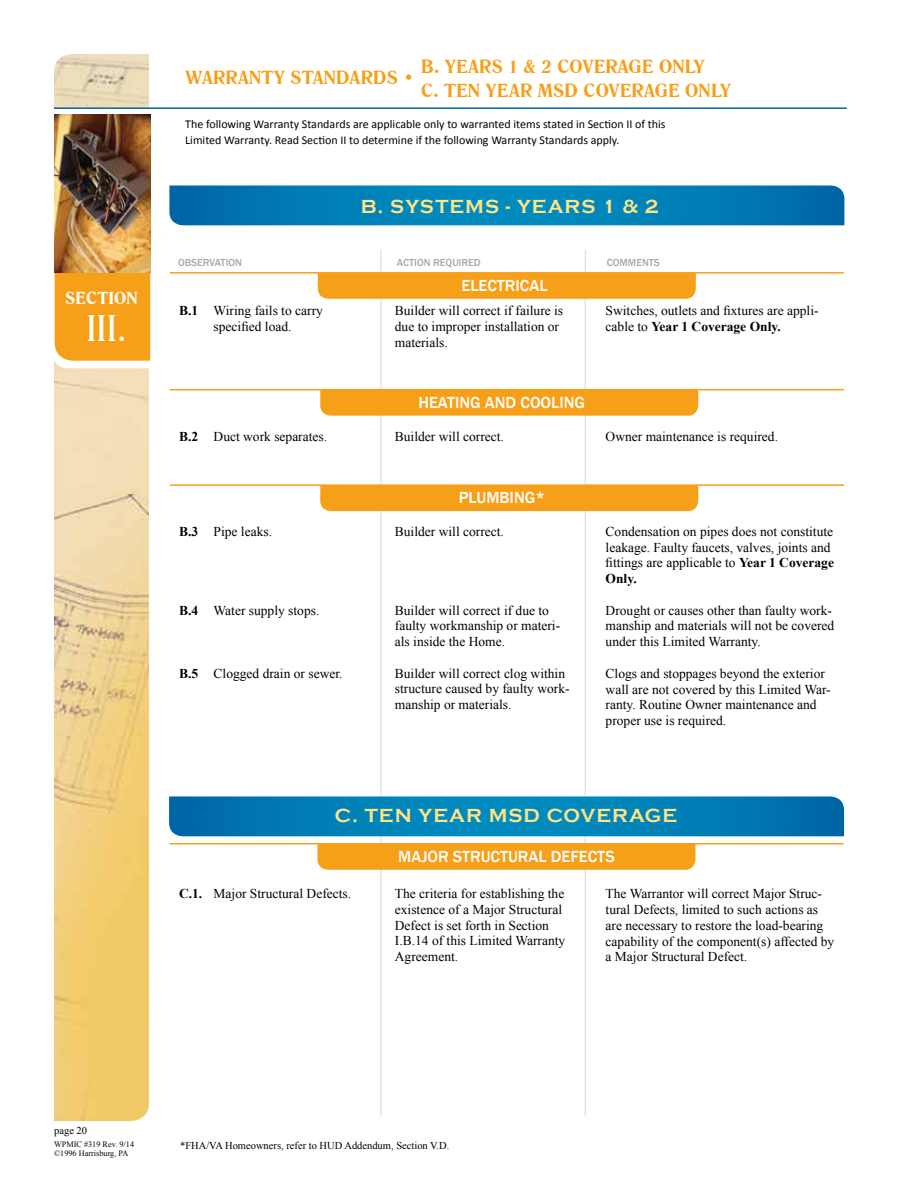
<style>
.page{position:relative;width:918px;height:1188px;background:#fff}
.page>*{position:absolute;margin:0;border:0;box-sizing:border-box;transform-origin:0 0}
.t1{font:36px "Romana BT";color:#fff}
.t2{font:700 19.5px "Copperplate Gothic";letter-spacing:.05em;color:#ffe384}
.t3{font:700 18px/24px "Romana BT";letter-spacing:.01em;color:#f6a01a}
.t4{font:500 16.5px "Franklin Gothic";color:#fff}
.t5{font:700 16.5px "Romana BT";letter-spacing:.01em;color:#fff}
.t6{font:13.5px/15.8px "Times New Roman";color:#000}
.t7{font:12px/15.3px "Calibri";color:#000}
.t8{font:10.5px "Times New Roman";color:#000}
.t9{font:500 10.5px "Franklin Gothic";color:#a7a9ac}
.t10{font:8.25px/9px "Times New Roman";color:#000}
.s1{font-weight:700}
</style>
<div class="page">
<hr style="left:381px;top:249px;width:1px;height:868px;background:#d7d9da">
<hr style="left:585px;top:249px;width:1px;height:868px;background:#d7d9da">
<div style="left:318px;top:274px;width:378px;height:25px;background:#f6a01a"></div>
<hr style="left:170px;top:272px;width:674px;height:2px;background:#f6a01a">
<img style="left:54px;top:54px;width:95px;height:1067px">
<svg style="left:54px;top:109px;width:96px;height:259px"></svg>
<hr style="left:54px;top:107px;width:793px;height:2px;background:#0065a4">
<svg style="left:169px;top:186px;width:675px;height:39px"></svg>
<img style="left:55px;top:115px;width:95px;height:158px">
<svg style="left:169px;top:796px;width:675px;height:40px"></svg>
<hr style="left:170px;top:389px;width:674px;height:1px;background:#f6a01a">
<div style="left:320px;top:390px;width:378px;height:26px;background:#f6a01a"></div>
<hr style="left:170px;top:484px;width:674px;height:2px;background:#f6a01a">
<div style="left:320px;top:486px;width:378px;height:25px;background:#f6a01a"></div>
<div style="left:317px;top:845px;width:378px;height:25px;background:#f6a01a"></div>
<hr style="left:170px;top:843px;width:674px;height:2px;background:#f6a01a">
<p class="t5" style="left:65px;top:288px;width:74px">SECTION</p>
<h1 class="t1" style="left:87px;top:307px;width:42px">III.</h1>
<h3 class="t3" style="left:421px;top:54px;width:311px">B. YEARS 1 &amp; 2 COVERAGE ONLY<br>C. TEN YEAR MSD COVERAGE ONLY</h3>
<p class="t7" style="left:185px;top:116px;width:482px">The following Warranty Standards are applicable only to warranted items stated in Section II of this<br>Limited Warranty. Read Section II to determine if the following Warranty Standards apply.</p>
<h3 class="t3" style="left:185px;top:66px;width:230px">WARRANTY STANDARDS •</h3>
<h2 class="t2" style="left:361px;top:195px;width:300px">B. SYSTEMS - YEARS 1 &amp; 2</h2>
<p class="t9" style="left:178px;top:256px;width:65px">OBSERVATION</p>
<p class="t9" style="left:397px;top:256px;width:85px">ACTION REQUIRED</p>
<p class="t9" style="left:607px;top:256px;width:55px">COMMENTS</p>
<p class="t4" style="left:461px;top:276px;width:88px">ELECTRICAL</p>
<p class="t6" style="left:179px;top:303px;width:145px;text-align:center"><span class="s1">B.1</span> Wiring fails to carry specified load.</p>
<p class="t6" style="left:395px;top:303px;width:170px">Builder will correct if failure is due to improper installation or materials.</p>
<p class="t6" style="left:606px;top:303px;width:214px">Switches, outlets and fixtures are appli&shy;cable to <span class="s1">Year 1 Coverage Only.</span></p>
<p class="t4" style="left:419px;top:392px;width:168px">HEATING AND COOLING</p>
<p class="t6" style="left:179px;top:429px;width:150px"><span class="s1">B.2</span> Duct work separates.</p>
<p class="t6" style="left:395px;top:429px;width:111px">Builder will correct.</p>
<p class="t6" style="left:606px;top:429px;width:174px">Owner maintenance is required.</p>
<p class="t4" style="left:459px;top:488px;width:88px">PLUMBING*</p>
<p class="t6" style="left:179px;top:523px;width:95px"><span class="s1">B.3</span> Pipe leaks.</p>
<p class="t6" style="left:179px;top:602px;width:142px"><span class="s1">B.4</span> Water supply stops.</p>
<p class="t6" style="left:179px;top:665px;width:165px"><span class="s1">B.5</span> Clogged drain or sewer.</p>
<p class="t6" style="left:395px;top:523px;width:111px">Builder will correct.</p>
<p class="t6" style="left:395px;top:602px;width:167px">Builder will correct if due to faulty workmanship or materi&shy;als inside the Home.</p>
<p class="t6" style="left:395px;top:665px;width:176px">Builder will correct clog within structure caused by faulty work&shy;manship or materials.</p>
<p class="t6" style="left:606px;top:523px;width:230px">Condensation on pipes does not constitute leakage. Faulty faucets, valves, joints and fittings are applicable to <span class="s1">Year 1 Coverage Only.</span></p>
<p class="t6" style="left:606px;top:602px;width:230px">Drought or causes other than faulty work&shy;manship and materials will not be covered under this Limited Warranty.</p>
<p class="t6" style="left:606px;top:665px;width:227px">Clogs and stoppages beyond the exterior wall are not covered by this Limited War&shy;ranty. Routine Owner maintenance and proper use is required.</p>
<h2 class="t2" style="left:335px;top:804px;width:344px">C. TEN YEAR MSD COVERAGE</h2>
<p class="t4" style="left:398px;top:847px;width:218px">MAJOR STRUCTURAL DEFECTS</p>
<p class="t6" style="left:179px;top:886px;width:174px"><span class="s1">C.1.</span> Major Structural Defects.</p>
<p class="t6" style="left:395px;top:886px;width:172px">The criteria for establishing the existence of a Major Structural<br>Defect is set forth in Section<br>I.B.14 of this Limited Warranty<br>Agreement.</p>
<p class="t6" style="left:606px;top:886px;width:230px">The Warrantor will correct Major Struc&shy;tural Defects, limited to such actions as are necessary to restore the load-bearing capability of the component(s) affected by a Major Structural Defect.</p>
<p class="t8" style="left:54px;top:1123px;width:34px">page 20</p>
<p class="t10" style="left:54px;top:1140px;width:82px">WPMIC #319 Rev. 9/14 ©1996 Harrisburg, PA</p>
<p class="t8" style="left:180px;top:1138px;width:271px">*FHA/VA Homeowners, refer to HUD Addendum, Section V.D.</p>
</div>
